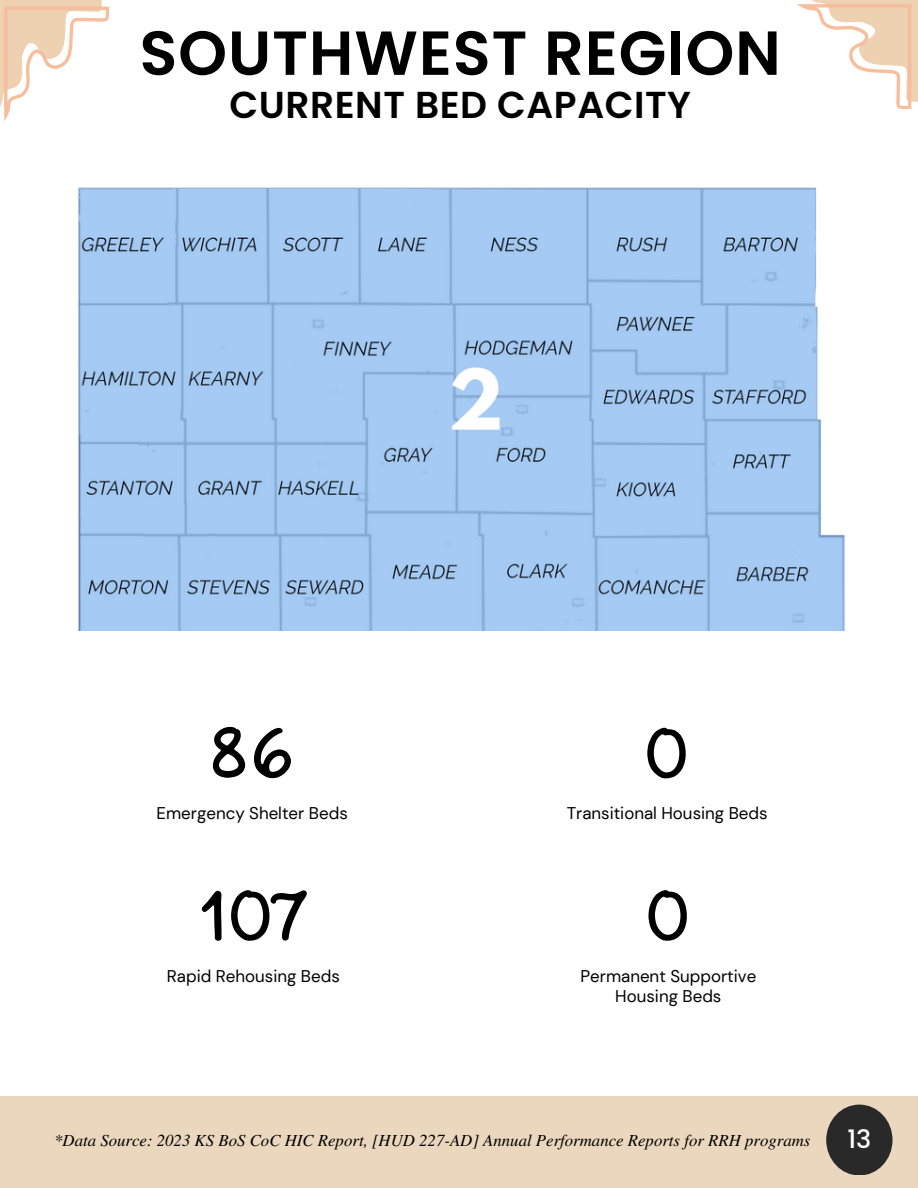
<style>
.page{position:relative;width:918px;height:1188px;background:#fff}
.page>*{position:absolute;margin:0;border:0;box-sizing:border-box;transform-origin:0 0}
.t1{font:78.9px "DO Script Regular";color:#000}
.t2{font:600 62.1px "Poppins";letter-spacing:.015em;color:#000}
.t3{font:600 37.5px "Poppins";letter-spacing:.015em;color:#000}
.t4{font:500 25.35px "Poppins";color:#fff}
.t5{font:16.95px/20.2px "DM Sans";color:#000;text-align:center}
.t6{font:italic 16.8px "Te X Gyre Termes";color:#000}
</style>
<div class="page">
<div style="left:0;top:1096px;width:918px;height:92px;background:#ead7bd"></div>
<div style="left:826px;top:1105px;width:67px;height:70px;background:#292929;border-radius:50%"></div>
<svg style="left:0;top:0;width:109px;height:121px"></svg>
<svg style="left:797px;top:0;width:121px;height:109px"></svg>
<img style="left:78px;top:187px;width:767px;height:443px">
<p class="t2" style="left:140px;top:10px;width:643px">SOUTHWEST REGION</p>
<p class="t3" style="left:230px;top:78px;width:463px">CURRENT BED CAPACITY</p>
<p class="t1" style="left:207px;top:708px;width:91px">86</p>
<p class="t5" style="left:157px;top:803px;width:193px">Emergency Shelter Beds</p>
<p class="t1" style="left:199px;top:870px;width:109px">107</p>
<p class="t5" style="left:167px;top:966px;width:174px">Rapid Rehousing Beds</p>
<p class="t1" style="left:643px;top:708px;width:48px">0</p>
<p class="t5" style="left:567px;top:803px;width:202px">Transitional Housing Beds</p>
<p class="t1" style="left:645px;top:870px;width:48px">0</p>
<p class="t5" style="left:580px;top:966px;width:177px">Permanent Supportive<br>Housing Beds</p>
<p class="t6" style="left:54px;top:1128px;width:758px">*Data Source: 2023 KS BoS CoC HIC Report, [HUD 227-AD] Annual Performance Reports for RRH programs</p>
<p class="t4" style="left:847px;top:1122px;width:25px">13</p>
</div>
